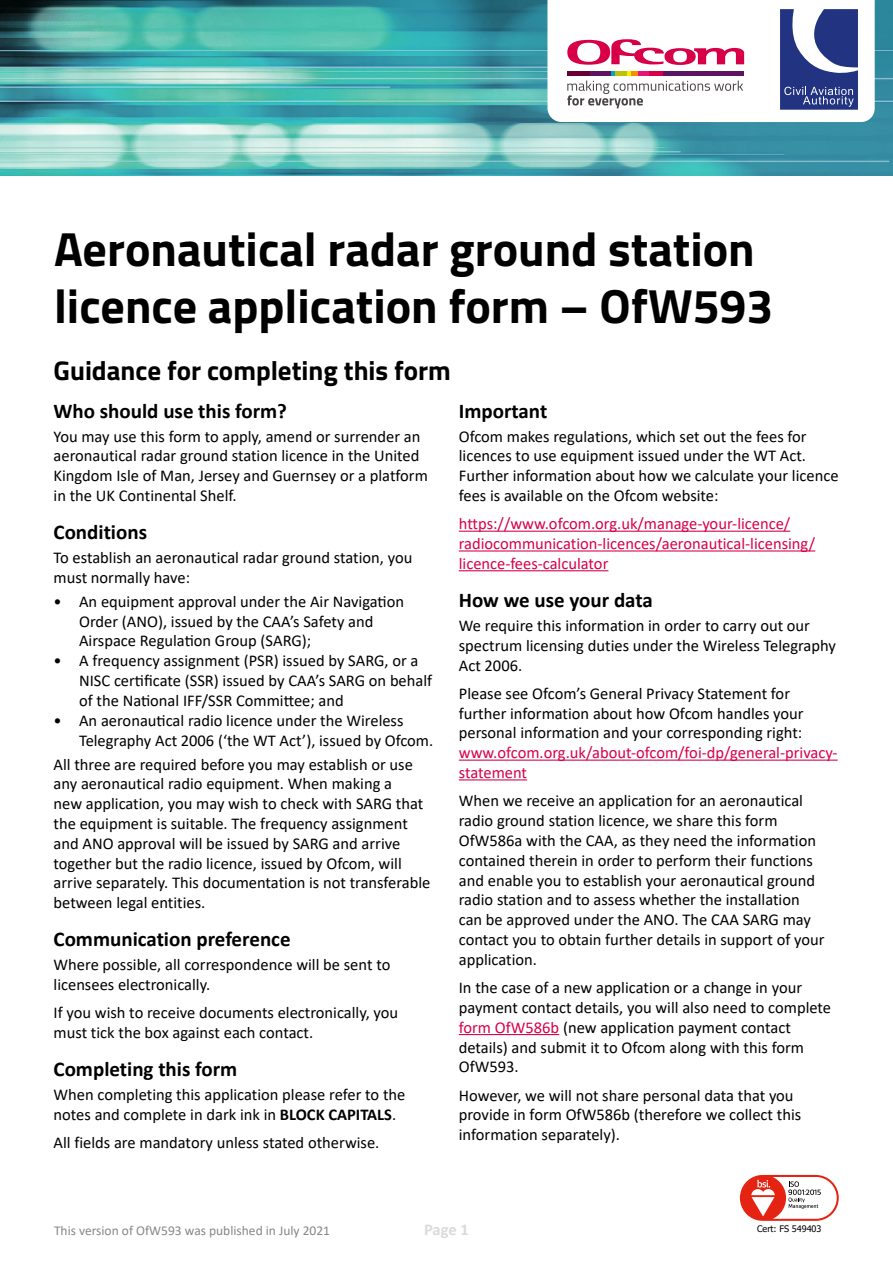
<style>
.page{position:relative;width:893px;height:1263px;background:#fff}
.page>*{position:absolute;margin:0;border:0;box-sizing:border-box;transform-origin:0 0}
.t1{font:700 48px/57.6px "Titillium";color:#000}
.H2_-_no_BGD{font:700 27px "Titillium";color:#000}
.t2{font:700 21px "Calibri";color:#000}
.P_-_guidance_notes_1{font:16.5px/19.8px "Calibri";color:#000}
.P_-_guidance_notes_1-2{font:16.5px/19.8px "Calibri";color:#d70048}
.t3{font:700 16.5px "Calibri";color:#dadada}
.t4{font:13.5px "Calibri";color:#878787}
.t5{font:9px "Tahoma";color:#000}
.s1{font-weight:700}
.s2{color:#d70048}
</style>
<div class="page">
<img style="left:0;top:0;width:893px;height:175px">
<svg style="left:547px;top:0;width:328px;height:122px"></svg>
<hr style="left:459px;top:531px;width:331px;height:1px;background:#d70048">
<hr style="left:459px;top:550px;width:356px;height:1px;background:#d70048">
<hr style="left:459px;top:570px;width:149px;height:1px;background:#d70048">
<hr style="left:459px;top:759px;width:379px;height:2px;background:#d70048">
<hr style="left:459px;top:779px;width:68px;height:1px;background:#d70048">
<hr style="left:459px;top:1034px;width:100px;height:1px;background:#d70048">
<svg style="left:740px;top:1175px;width:99px;height:46px"></svg>
<h1 class="t1" style="left:54px;top:218px;width:721px">Aeronautical radar ground station licence application form – OfW593</h1>
<h2 class="H2_-_no_BGD" style="left:54px;top:349px;width:399px">Guidance for completing this form</h2>
<h3 class="t2" style="left:54px;top:396px;width:235px">Who should use this form?</h3>
<p class="P_-_guidance_notes_1" style="left:54px;top:426px;width:376px">You may use this form to apply, amend or surrender an aeronautical radar ground station licence in the United Kingdom Isle of Man, Jersey and Guernsey or a platform in the UK Continental Shelf.</p>
<h3 class="t2" style="left:54px;top:517px;width:95px">Conditions</h3>
<p class="P_-_guidance_notes_1" style="left:54px;top:547px;width:360px">To establish an aeronautical radar ground station, you must normally have:</p>
<p class="P_-_guidance_notes_1" style="left:79px;top:591px;width:327px;text-indent:-26px">• An equipment approval under the Air Navigation<br>Order (ANO), issued by the CAA’s Safety and<br>Airspace Regulation Group (SARG);</p>
<p class="P_-_guidance_notes_1" style="left:79px;top:650px;width:355px;text-indent:-26px">• A frequency assignment (PSR) issued by SARG, or a<br>NISC certificate (SSR) issued by CAA’s SARG on behalf of the National IFF/SSR Committee; and</p>
<p class="P_-_guidance_notes_1" style="left:79px;top:710px;width:356px;text-indent:-26px">• An aeronautical radio licence under the Wireless<br>Telegraphy Act 2006 (‘the WT Act’), issued by Ofcom.</p>
<p class="P_-_guidance_notes_1" style="left:54px;top:754px;width:378px">All three are required before you may establish or use any aeronautical radio equipment. When making a<br>new application, you may wish to check with SARG that the equipment is suitable. The frequency assignment and ANO approval will be issued by SARG and arrive together but the radio licence, issued by Ofcom, will arrive separately. This documentation is not transferable between legal entities.</p>
<h3 class="t2" style="left:54px;top:924px;width:239px">Communication preference</h3>
<p class="P_-_guidance_notes_1" style="left:54px;top:954px;width:338px">Where possible, all correspondence will be sent to licensees electronically.</p>
<p class="P_-_guidance_notes_1" style="left:54px;top:1002px;width:346px">If you wish to receive documents electronically, you must tick the box against each contact.</p>
<h3 class="t2" style="left:54px;top:1054px;width:185px">Completing this form</h3>
<p class="P_-_guidance_notes_1" style="left:54px;top:1084px;width:353px">When completing this application please refer to the notes and complete in dark ink in <span class="s1">BLOCK CAPITALS</span>.</p>
<p class="P_-_guidance_notes_1" style="left:54px;top:1132px;width:327px">All fields are mandatory unless stated otherwise.</p>
<h3 class="t2" style="left:459px;top:396px;width:90px">Important</h3>
<p class="P_-_guidance_notes_1" style="left:459px;top:426px;width:381px">Ofcom makes regulations, which set out the fees for licences to use equipment issued under the WT Act.<br>Further information about how we calculate your licence fees is available on the Ofcom website:</p>
<p class="P_-_guidance_notes_1-2" style="left:459px;top:513px;width:358px">https://www.ofcom.org.uk/manage-your-licence/ radiocommunication-licences/aeronautical-licensing/ licence-fees-calculator</p>
<h3 class="t2" style="left:459px;top:585px;width:196px">How we use your data</h3>
<p class="P_-_guidance_notes_1" style="left:459px;top:615px;width:379px">We require this information in order to carry out our spectrum licensing duties under the Wireless Telegraphy<br>Act 2006.</p>
<p class="P_-_guidance_notes_1" style="left:459px;top:683px;width:380px">Please see Ofcom’s General Privacy Statement for further information about how Ofcom handles your personal information and your corresponding right: <span class="s2">www.ofcom.org.uk/about-ofcom/foi-dp/general-privacy&shy;statement</span></p>
<p class="P_-_guidance_notes_1" style="left:459px;top:790px;width:367px">When we receive an application for an aeronautical radio ground station licence, we share this form OfW586a with the CAA, as they need the information contained therein in order to perform their functions and enable you to establish your aeronautical ground radio station and to assess whether the installation can be approved under the ANO. The CAA SARG may contact you to obtain further details in support of your application.</p>
<p class="P_-_guidance_notes_1" style="left:459px;top:977px;width:374px">In the case of a new application or a change in your payment contact details, you will also need to complete <span class="s2">form OfW586b</span> (new application payment contact details) and submit it to Ofcom along with this form OfW593.</p>
<p class="P_-_guidance_notes_1" style="left:459px;top:1085px;width:344px">However, we will not share personal data that you provide in form OfW586b (therefore we collect this information separately).</p>
<p class="t4" style="left:54px;top:1221px;width:278px">This version of OfW593 was published in July 2021</p>
<p class="t3" style="left:424px;top:1218px;width:46px">Page 1</p>
<p class="t5" style="left:757px;top:1222px;width:66px">Cert: FS 549403</p>
</div>
